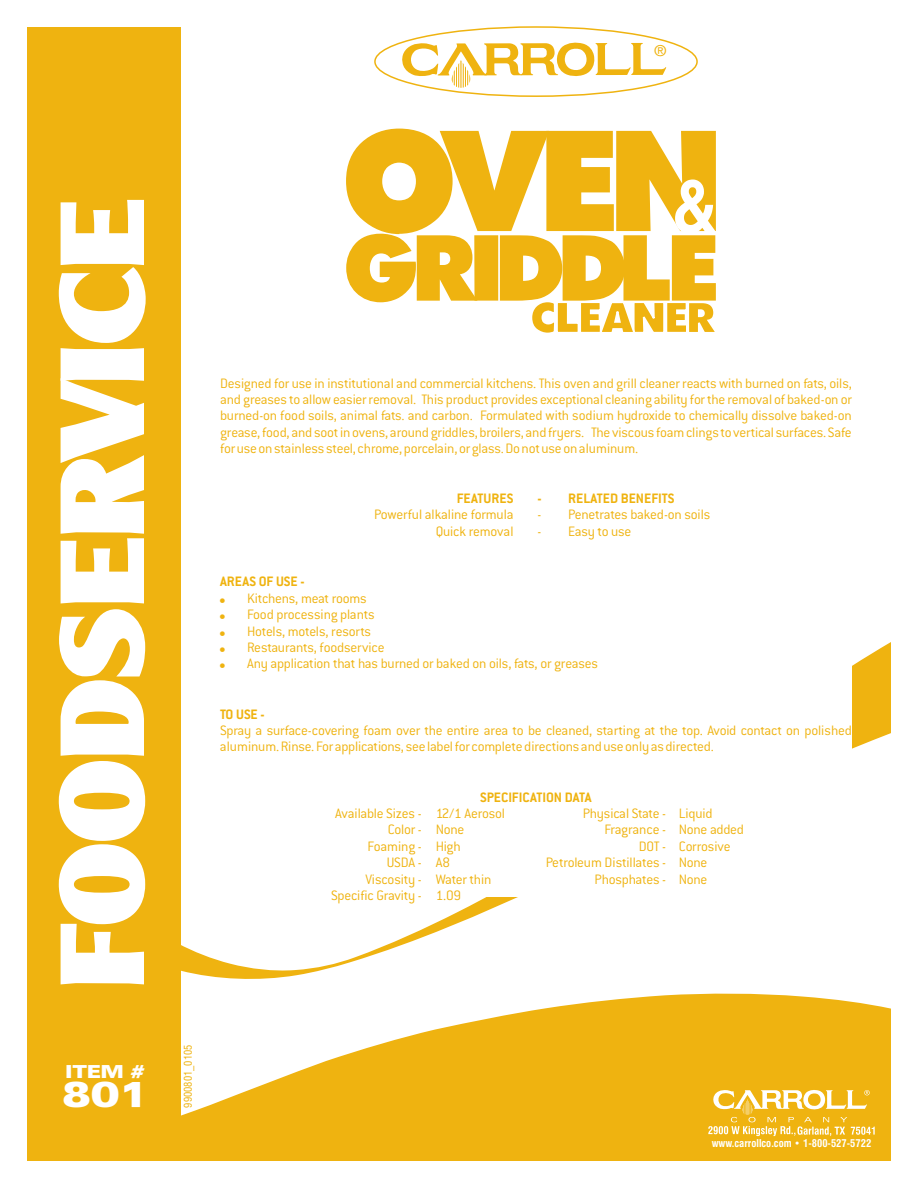
<style>
.page{position:relative;width:918px;height:1188px;background:#fff}
.page>*{position:absolute;margin:0;border:0;box-sizing:border-box;transform-origin:0 0}
.t1{font:800 120px "Clearly Gothic";color:#fff;scale:1.08 1}
.t2{font:700 73.5px "Helvetica";color:#fff;scale:.86 1}
.t3{font:900 expanded 36px "Zurich BT";color:#fff}
.t4{font:900 expanded 18px "Zurich BT";color:#fff}
.t5{font:15.15px "Helvetica";color:#efb310}
.t6{font:300 15px/16.4px "Conduit ITC";letter-spacing:-.015em;color:#efb310}
.t7{font:300 15px "Conduit ITC";color:#efb310}
.t8{font:700 condensed 10.5px "Swiss 721 BT";color:#fff}
.t9{font:condensed 10.5px "Swiss 721 BT";color:#efb310}
</style>
<div class="page">
<svg style="left:181px;top:642px;width:710px;height:337px"></svg>
<div style="left:374px;top:26px;width:324px;height:71px;background:#fff;border:2px solid #efb310;border-radius:50%"></div>
<svg style="left:401px;top:42px;width:265px;height:46px"></svg>
<div style="left:220px;top:353px;width:632px;height:544px;background:#fff"></div>
<div style="left:27px;top:27px;width:154px;height:1134px;background:#efb310"></div>
<svg style="left:181px;top:993px;width:710px;height:168px;fill:#efb310"></svg>
<svg style="left:708px;top:1090px;width:167px;height:46px;background:#f2c64c"></svg>
<svg style="left:346px;top:129px;width:370px;height:204px"></svg>
<p class="t5" style="left:655px;top:44px;width:13px">®</p>
<h1 class="t1" style="left:37px;top:988px;width:732px;rotate:-90deg">FOODSERVICE</h1>
<p class="t4" style="left:66px;top:1064px;width:81px">ITEM #</p>
<h3 class="t3" style="left:62px;top:1079px;width:88px">801</h3>
<h2 class="t2" style="left:672px;top:173px;width:55px">&amp;</h2>
<p class="t6" style="left:220px;top:376px;width:633px;text-align:justify">Designed for use in institutional and commercial kitchens. This oven and grill cleaner reacts with burned on fats, oils, and greases to allow easier removal. This product provides exceptional cleaning ability for the removal of baked-on or burned-on food soils, animal fats. and carbon. Formulated with sodium hydroxide to chemically dissolve baked-on grease, food, and soot in ovens, around griddles, broilers, and fryers. The viscous foam clings to vertical surfaces. Safe for use on stainless steel, chrome, porcelain, or glass. Do not use on aluminum.</p>
<p class="t7" style="left:457px;top:493px;width:58px">FEATURES</p>
<p class="t7" style="left:538px;top:493px;width:138px">- RELATED BENEFITS</p>
<p class="t6" style="left:374px;top:508px;width:141px">Powerful alkaline formula</p>
<p class="t6" style="left:538px;top:508px;width:174px">- Penetrates baked-on soils</p>
<p class="t6" style="left:436px;top:524px;width:79px">Quick removal</p>
<p class="t6" style="left:538px;top:524px;width:95px">- Easy to use</p>
<p class="t7" style="left:220px;top:577px;width:86px">AREAS OF USE -</p>
<p class="t6" style="left:247px;top:592px;width:353px">Kitchens, meat rooms<br>Food processing plants<br>Hotels, motels, resorts<br>Restaurants, foodservice<br>Any application that has burned or baked on oils, fats, or greases</p>
<p class="t7" style="left:220px;top:709px;width:46px">TO USE -</p>
<p class="t6" style="left:220px;top:724px;width:633px">Spray a surface-covering foam over the entire area to be cleaned, starting at the top. Avoid contact on polished aluminum. Rinse. For applications, see label for complete directions and use only as directed.</p>
<p class="t7" style="left:480px;top:792px;width:113px">SPECIFICATION DATA</p>
<p class="t6" style="left:335px;top:807px;width:171px">Available Sizes - 12/1 Aerosol</p>
<p class="t6" style="left:583px;top:807px;width:131px">Physical State - Liquid</p>
<p class="t6" style="left:388px;top:823px;width:78px">Color - None</p>
<p class="t6" style="left:604px;top:823px;width:141px">Fragrance - None added</p>
<p class="t6" style="left:368px;top:840px;width:95px">Foaming - High</p>
<p class="t6" style="left:639px;top:840px;width:93px">DOT - Corrosive</p>
<p class="t6" style="left:387px;top:856px;width:65px">USDA - A8</p>
<p class="t6" style="left:546px;top:856px;width:163px">Petroleum Distillates - None</p>
<p class="t6" style="left:365px;top:872px;width:128px">Viscosity - Water thin</p>
<p class="t6" style="left:595px;top:872px;width:114px">Phosphates - None</p>
<p class="t6" style="left:331px;top:889px;width:131px">Specific Gravity - 1.09</p>
<p class="t9" style="left:184px;top:1108px;width:64px;rotate:-90deg">9900801_0105</p>
<p class="t8" style="left:712px;top:1139px;width:161px">www.carrollco.com • 1-800-527-5722</p>
</div>
